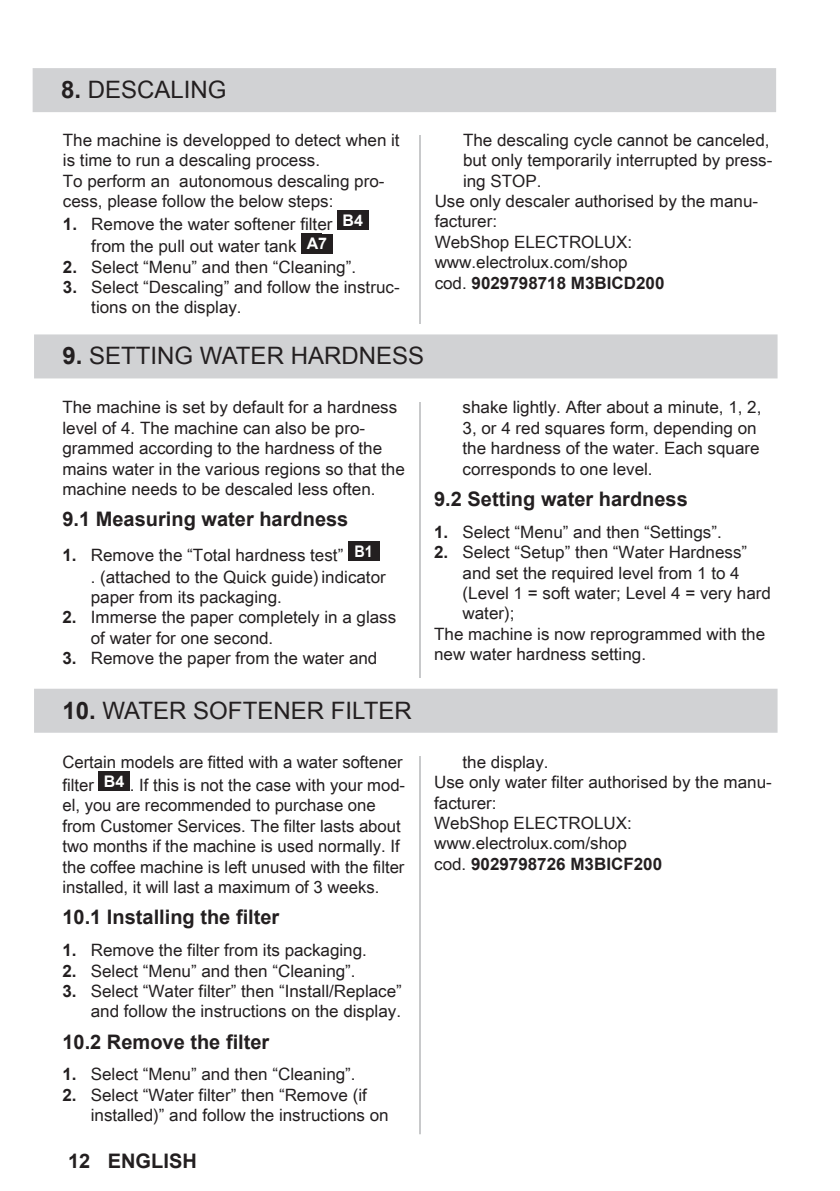
<style>
.page{position:relative;width:840px;height:1191px;background:#fff}
.page>*{position:absolute;margin:0;border:0;box-sizing:border-box;transform-origin:0 0}
._01_Chapter_name{font:24px "Arial";color:#231f20}
._02_Section_name{font:700 20px "Arial";color:#231f20}
._04_body_text{font:17px/20.4px "Arial Unicode MS";color:#231f20}
._02_Section_name-2{font:17px/20.4px "Arial Unicode MS";color:#231f20}
._04_body_text-2{font:700 17px "Arial";color:#231f20}
.t1{font:700 16px "Arial";color:#fff}
.t2{font:700 16px "Arial";color:#fff;scale:.9 1}
.s1{font-weight:700}
.s2{font-family:"Arial";font-weight:700}
.s3{font-family:"Arial Unicode MS";font-weight:400}
.s4{font-family:"Arial"}
</style>
<div class="page">
<hr style="left:419px;top:68px;width:1px;height:1066px;background:#939598">
<div style="left:34px;top:334px;width:743px;height:44px;background:#d1d2d4"></div>
<div style="left:34px;top:688px;width:743px;height:44px;background:#d1d2d4"></div>
<div style="left:348px;top:541px;width:31px;height:20px;background:#231f20"></div>
<div style="left:98px;top:771px;width:32px;height:20px;background:#231f20"></div>
<div style="left:61px;top:58px;width:714px;height:77px;background:#fff"></div>
<div style="left:33px;top:68px;width:742px;height:44px;background:#d1d2d4"></div>
<div style="left:337px;top:210px;width:31px;height:20px;background:#231f20"></div>
<div style="left:301px;top:234px;width:20px;height:20px;background:#231f20"></div>
<div style="left:301px;top:234px;width:31px;height:19px;background:#231f20"></div>
<p class="_01_Chapter_name" style="left:61px;top:76px;width:167px"><span class="s1">8.</span> DESCALING</p>
<p class="_04_body_text" style="left:63px;top:129px;width:338px">The machine is developped to detect when it is time to run a descaling process.</p>
<p class="_04_body_text" style="left:63px;top:170px;width:323px">To perform an autonomous descaling pro&shy;cess, please follow the below steps:</p>
<p class="_04_body_text" style="left:63px;top:214px;width:271px"><span class="s2">1.</span> Remove the water softener filter</p>
<p class="t1" style="left:342px;top:211px;width:22px">B4</p>
<p class="_04_body_text" style="left:91px;top:236px;width:207px">from the pull out water tank</p>
<p class="t1" style="left:306px;top:235px;width:22px">A7</p>
<p class="_04_body_text" style="left:63px;top:256px;width:294px"><span class="s2">2.</span> Select “Menu” and then “Cleaning”.</p>
<p class="_04_body_text" style="left:91px;top:276px;width:310px;text-indent:-28px"><span class="s2">3.</span> Select “Descaling” and follow the instruc&shy;tions on the display.</p>
<p class="_04_body_text" style="left:463px;top:129px;width:310px">The descaling cycle cannot be canceled, but only temporarily interrupted by press&shy;ing STOP.</p>
<p class="_04_body_text" style="left:434px;top:190px;width:325px">Use only descaler authorised by the manu&shy;facturer:</p>
<p class="_04_body_text" style="left:434px;top:231px;width:199px">WebShop ELECTROLUX:</p>
<p class="_04_body_text" style="left:434px;top:252px;width:194px">www.electrolux.com/shop</p>
<p class="_04_body_text-2" style="left:434px;top:273px;width:231px"><span class="s3">cod.</span> 9029798718 M3BICD200</p>
<p class="_01_Chapter_name" style="left:62px;top:342px;width:363px"><span class="s1">9.</span> SETTING WATER HARDNESS</p>
<p class="_04_body_text" style="left:62px;top:397px;width:344px">The machine is set by default for a hardness level of 4. The machine can also be pro&shy;grammed according to the hardness of the mains water in the various regions so that the machine needs to be descaled less often.</p>
<p class="_02_Section_name" style="left:62px;top:508px;width:287px">9.1 Measuring water hardness</p>
<p class="_04_body_text" style="left:62px;top:544px;width:282px"><span class="s2">1.</span> Remove the “Total hardness test”</p>
<p class="t2" style="left:354px;top:542px;width:22px">B1</p>
<p class="_04_body_text" style="left:91px;top:566px;width:296px">. (attached to the Quick guide) indicator paper from its packaging.</p>
<p class="_04_body_text" style="left:91px;top:607px;width:307px;text-indent:-28px"><span class="s2">2.</span> Immerse the paper completely in a glass of water for one second.</p>
<p class="_04_body_text" style="left:62px;top:647px;width:316px"><span class="s2">3.</span> Remove the paper from the water and</p>
<p class="_01_Chapter_name" style="left:62px;top:696px;width:350px"><span class="s1">10.</span> WATER SOFTENER FILTER</p>
<p class="_04_body_text" style="left:462px;top:397px;width:300px">shake lightly. After about a minute, 1, 2, 3, or 4 red squares form, depending on the hardness of the water. Each square corresponds to one level.</p>
<p class="_02_Section_name" style="left:434px;top:488px;width:255px">9.2 Setting water hardness</p>
<p class="_04_body_text" style="left:434px;top:521px;width:289px"><span class="s2">1.</span> Select “Menu” and then “Settings”.</p>
<p class="_04_body_text" style="left:462px;top:541px;width:310px;text-indent:-28px"><span class="s2">2.</span> Select “Setup” then “Water Hardness” and set the required level from 1 to 4 (Level 1 = soft water; Level 4 = very hard water);</p>
<p class="_04_body_text" style="left:434px;top:623px;width:332px">The machine is now reprogrammed with the new water hardness setting.</p>
<p class="_02_Section_name-2" style="left:62px;top:749px;width:341px;line-height:23.2px">Certain models are fitted with a water softener filter</p>
<p class="t1" style="left:104px;top:772px;width:22px">B4</p>
<p class="_02_Section_name-2" style="left:62px;top:774px;width:344px;text-indent:67px"><span class="s4">.</span> If this is not the case with your mod&shy;el, you are recommended to purchase one from Customer Services. The filter lasts about two months if the machine is used normally. If the coffee machine is left unused with the filter installed, it will last a maximum of 3 weeks.</p>
<p class="_02_Section_name" style="left:62px;top:906px;width:218px">10.1 Installing the filter</p>
<p class="_04_body_text" style="left:62px;top:939px;width:306px"><span class="s2">1.</span> Remove the filter from its packaging.</p>
<p class="_04_body_text" style="left:62px;top:960px;width:294px"><span class="s2">2.</span> Select “Menu” and then “Cleaning”.</p>
<p class="_04_body_text" style="left:62px;top:980px;width:341px;text-align:right"><span class="s2">3.</span> Select “Water filter” then “Install/Replace” and follow the instructions on the display.</p>
<p class="_02_Section_name" style="left:62px;top:1030px;width:208px">10.2 Remove the filter</p>
<p class="_04_body_text" style="left:62px;top:1063px;width:294px"><span class="s2">1.</span> Select “Menu” and then “Cleaning”.</p>
<p class="_04_body_text" style="left:91px;top:1084px;width:299px;text-indent:-28px"><span class="s2">2.</span> Select “Water filter” then “Remove (if installed)” and follow the instructions on</p>
<p class="_02_Section_name" style="left:68px;top:1150px;width:130px">12 ENGLISH</p>
<p class="_04_body_text" style="left:462px;top:751px;width:87px">the display.</p>
<p class="_04_body_text" style="left:434px;top:771px;width:339px">Use only water filter authorised by the manu&shy;facturer:</p>
<p class="_04_body_text" style="left:434px;top:812px;width:199px">WebShop ELECTROLUX:</p>
<p class="_04_body_text" style="left:434px;top:832px;width:194px">www.electrolux.com/shop</p>
<p class="_04_body_text-2" style="left:434px;top:854px;width:229px"><span class="s3">cod.</span> 9029798726 M3BICF200</p>
</div>
